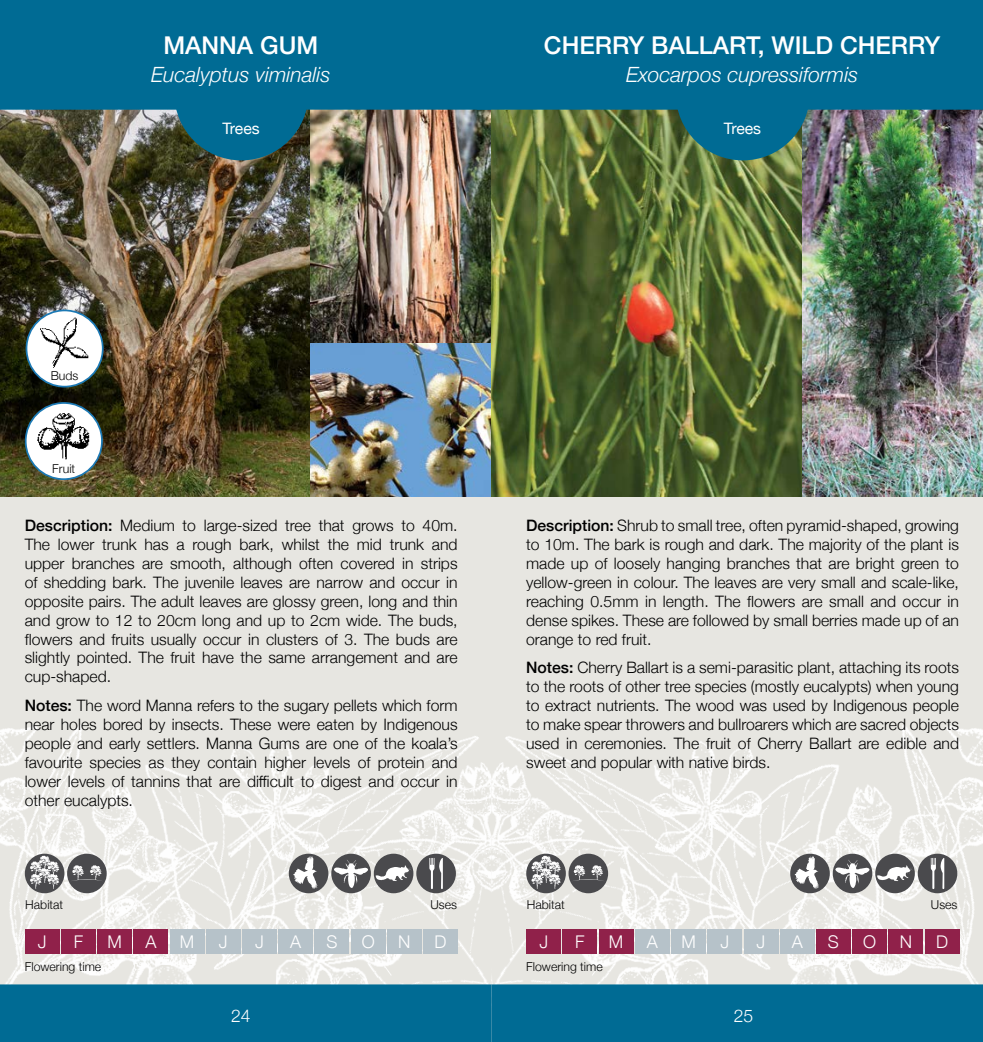
<style>
.page{position:relative;width:983px;height:1042px;background:#fff}
.page>*{position:absolute;margin:0;border:0;box-sizing:border-box;transform-origin:0 0}
.t1{font:500 24.5px "Helvetica Neue";color:#fff}
.t2{font:italic 300 21px "Helvetica Neue";color:#fff}
.t3{font:300 17.5px "Helvetica Neue";color:#fff}
.t4{font:300 15.75px/18.9px "Helvetica Neue";color:#000;text-align:justify}
.t5{font:15.75px "Helvetica Neue";letter-spacing:-.01em;color:#fff}
.t6{font:300 12.25px "Helvetica Neue";color:#000}
.s1{font-weight:500}
</style>
<div class="page">
<div style="left:491px;top:0;width:491px;height:1042px;background:#e7e6e1"></div>
<div style="left:0;top:0;width:491px;height:1042px;background:#e7e6e1"></div>
<img style="left:924px;top:916px;width:54px;height:68px">
<img style="left:505px;top:736px;width:283px;height:234px">
<img style="left:789px;top:768px;width:165px;height:160px">
<img style="left:682px;top:868px;width:68px;height:116px">
<img style="left:642px;top:736px;width:124px;height:132px">
<img style="left:778px;top:891px;width:138px;height:93px">
<img style="left:898px;top:725px;width:84px;height:191px">
<img style="left:484px;top:747px;width:198px;height:237px">
<img style="left:5px;top:916px;width:53px;height:68px">
<img style="left:194px;top:736px;width:290px;height:248px">
<img style="left:28px;top:768px;width:165px;height:160px">
<img style="left:232px;top:861px;width:194px;height:123px">
<img style="left:216px;top:736px;width:124px;height:132px">
<img style="left:66px;top:891px;width:138px;height:93px">
<img style="left:0;top:725px;width:84px;height:191px">
<div style="left:0;top:984px;width:982px;height:58px;background:#006b94"></div>
<img style="left:0;top:110px;width:310px;height:386px">
<img style="left:310px;top:342px;width:181px;height:154px">
<img style="left:310px;top:110px;width:181px;height:232px">
<div style="left:0;top:0;width:476px;height:110px;background:#006b94"></div>
<div style="left:174px;top:26px;width:134px;height:134px;background:#006b94;border-radius:50%"></div>
<div style="left:25px;top:929px;width:34px;height:25px;background:#90214a"></div>
<div style="left:61px;top:929px;width:34px;height:25px;background:#90214a"></div>
<div style="left:98px;top:929px;width:34px;height:25px;background:#90214a"></div>
<div style="left:134px;top:929px;width:34px;height:25px;background:#90214a"></div>
<div style="left:170px;top:929px;width:34px;height:25px;background:#b6c2c9"></div>
<div style="left:206px;top:929px;width:34px;height:25px;background:#b6c2c9"></div>
<div style="left:242px;top:929px;width:34px;height:25px;background:#b6c2c9"></div>
<div style="left:279px;top:929px;width:34px;height:25px;background:#b6c2c9"></div>
<div style="left:315px;top:929px;width:34px;height:25px;background:#b6c2c9"></div>
<div style="left:351px;top:929px;width:34px;height:25px;background:#b6c2c9"></div>
<div style="left:387px;top:929px;width:34px;height:25px;background:#b6c2c9"></div>
<div style="left:423px;top:929px;width:34px;height:25px;background:#b6c2c9"></div>
<div style="left:25px;top:853px;width:39px;height:40px;background:#4a4a4d;border-radius:50%"></div>
<svg style="left:30px;top:855px;width:29px;height:34px"></svg>
<div style="left:67px;top:853px;width:40px;height:40px;background:#4a4a4d;border-radius:50%"></div>
<svg style="left:72px;top:865px;width:30px;height:16px"></svg>
<div style="left:289px;top:853px;width:39px;height:40px;background:#4a4a4d;border-radius:50%"></div>
<svg style="left:293px;top:856px;width:24px;height:33px"></svg>
<svg style="left:331px;top:853px;width:40px;height:40px"></svg>
<svg style="left:333px;top:860px;width:35px;height:28px"></svg>
<div style="left:374px;top:853px;width:39px;height:40px;background:#4a4a4d;border-radius:50%"></div>
<svg style="left:375px;top:865px;width:36px;height:16px"></svg>
<div style="left:416px;top:853px;width:40px;height:40px;background:#4a4a4d;border-radius:50%"></div>
<svg style="left:429px;top:858px;width:14px;height:31px"></svg>
<img style="left:26px;top:403px;width:72px;height:76px">
<div style="left:25px;top:402px;width:78px;height:78px;border:2px solid #1c79b4;border-radius:50%"></div>
<svg style="left:26px;top:310px;width:77px;height:77px"></svg>
<img style="left:33px;top:310px;width:70px;height:77px">
<div style="left:26px;top:309px;width:78px;height:78px;border:2px solid #1c79b4;border-radius:50%"></div>
<img style="left:491px;top:110px;width:311px;height:386px">
<img style="left:802px;top:110px;width:180px;height:386px">
<div style="left:476px;top:0;width:506px;height:110px;background:#006b94"></div>
<div style="left:675px;top:26px;width:134px;height:134px;background:#006b94;border-radius:50%"></div>
<div style="left:526px;top:929px;width:34px;height:25px;background:#90214a"></div>
<div style="left:563px;top:929px;width:33px;height:25px;background:#90214a"></div>
<div style="left:599px;top:929px;width:34px;height:25px;background:#90214a"></div>
<div style="left:635px;top:929px;width:34px;height:25px;background:#b6c2c9"></div>
<div style="left:671px;top:929px;width:34px;height:25px;background:#b6c2c9"></div>
<div style="left:707px;top:929px;width:34px;height:25px;background:#b6c2c9"></div>
<div style="left:743px;top:929px;width:34px;height:25px;background:#b6c2c9"></div>
<div style="left:780px;top:929px;width:34px;height:25px;background:#b6c2c9"></div>
<div style="left:816px;top:929px;width:34px;height:25px;background:#90214a"></div>
<div style="left:852px;top:929px;width:34px;height:25px;background:#90214a"></div>
<div style="left:888px;top:929px;width:34px;height:25px;background:#90214a"></div>
<div style="left:924px;top:929px;width:34px;height:25px;background:#90214a"></div>
<div style="left:526px;top:853px;width:39px;height:40px;background:#4a4a4d;border-radius:50%"></div>
<svg style="left:531px;top:855px;width:29px;height:34px"></svg>
<div style="left:568px;top:853px;width:40px;height:40px;background:#4a4a4d;border-radius:50%"></div>
<svg style="left:573px;top:865px;width:30px;height:16px"></svg>
<div style="left:790px;top:853px;width:39px;height:40px;background:#4a4a4d;border-radius:50%"></div>
<svg style="left:794px;top:856px;width:24px;height:33px"></svg>
<svg style="left:832px;top:853px;width:40px;height:40px"></svg>
<svg style="left:834px;top:860px;width:35px;height:28px"></svg>
<div style="left:875px;top:853px;width:39px;height:40px;background:#4a4a4d;border-radius:50%"></div>
<svg style="left:876px;top:865px;width:36px;height:16px"></svg>
<div style="left:917px;top:853px;width:40px;height:40px;background:#4a4a4d;border-radius:50%"></div>
<svg style="left:930px;top:858px;width:14px;height:31px"></svg>
<h1 class="t1" style="left:163px;top:26px;width:156px">MANNA GUM</h1>
<h2 class="t2" style="left:151px;top:58px;width:181px">Eucalyptus viminalis</h2>
<p class="t5" style="left:222px;top:117px;width:39px">Trees</p>
<h1 class="t1" style="left:544px;top:26px;width:398px">CHERRY BALLART, WILD CHERRY</h1>
<h2 class="t2" style="left:626px;top:58px;width:234px">Exocarpos cupressiformis</h2>
<p class="t5" style="left:723px;top:117px;width:39px">Trees</p>
<p class="t6" style="left:51px;top:366px;width:29px">Buds</p>
<p class="t6" style="left:52px;top:458px;width:24px">Fruit</p>
<p class="t4" style="left:25px;top:515px;width:434px"><span class="s1">Description:</span> Medium to large-sized tree that grows to 40m.<br>The lower trunk has a rough bark, whilst the mid trunk and upper branches are smooth, although often covered in strips of shedding bark. The juvenile leaves are narrow and occur in opposite pairs. The adult leaves are glossy green, long and thin and grow to 12 to 20cm long and up to 2cm wide. The buds, flowers and fruits usually occur in clusters of 3. The buds are slightly pointed. The fruit have the same arrangement and are cup-shaped.</p>
<p class="t4" style="left:25px;top:695px;width:434px"><span class="s1">Notes:</span> The word Manna refers to the sugary pellets which form near holes bored by insects. These were eaten by Indigenous people and early settlers. Manna Gums are one of the koala’s favourite species as they contain higher levels of protein and lower levels of tannins that are difficult to digest and occur in other eucalypts.</p>
<p class="t4" style="left:526px;top:515px;width:434px"><span class="s1">Description:</span> Shrub to small tree, often pyramid-shaped, growing to 10m. The bark is rough and dark. The majority of the plant is made up of loosely hanging branches that are bright green to yellow-green in colour. The leaves are very small and scale-like, reaching 0.5mm in length. The flowers are small and occur in dense spikes. These are followed by small berries made up of an orange to red fruit.</p>
<p class="t4" style="left:526px;top:657px;width:434px"><span class="s1">Notes:</span> Cherry Ballart is a semi-parasitic plant, attaching its roots to the roots of other tree species (mostly eucalypts) when young to extract nutrients. The wood was used by Indigenous people to make spear throwers and bullroarers which are sacred objects used in ceremonies. The fruit of Cherry Ballart are edible and sweet and popular with native birds.</p>
<p class="t6" style="left:25px;top:895px;width:39px">Habitat</p>
<p class="t6" style="left:430px;top:895px;width:28px">Uses</p>
<p class="t6" style="left:526px;top:895px;width:39px">Habitat</p>
<p class="t6" style="left:930px;top:895px;width:28px">Uses</p>
<p class="t3" style="left:38px;top:927px;width:10px">J</p>
<p class="t3" style="left:74px;top:927px;width:11px">F</p>
<p class="t3" style="left:107px;top:927px;width:16px">M</p>
<p class="t3" style="left:145px;top:927px;width:13px">A</p>
<p class="t3" style="left:180px;top:927px;width:16px">M</p>
<p class="t3" style="left:219px;top:927px;width:10px">J</p>
<p class="t3" style="left:255px;top:927px;width:10px">J</p>
<p class="t3" style="left:290px;top:927px;width:13px">A</p>
<p class="t3" style="left:326px;top:927px;width:13px">S</p>
<p class="t3" style="left:361px;top:927px;width:14px">O</p>
<p class="t3" style="left:398px;top:927px;width:14px">N</p>
<p class="t3" style="left:434px;top:927px;width:13px">D</p>
<p class="t3" style="left:539px;top:927px;width:10px">J</p>
<p class="t3" style="left:575px;top:927px;width:11px">F</p>
<p class="t3" style="left:608px;top:927px;width:16px">M</p>
<p class="t3" style="left:646px;top:927px;width:13px">A</p>
<p class="t3" style="left:681px;top:927px;width:16px">M</p>
<p class="t3" style="left:720px;top:927px;width:10px">J</p>
<p class="t3" style="left:756px;top:927px;width:10px">J</p>
<p class="t3" style="left:791px;top:927px;width:13px">A</p>
<p class="t3" style="left:827px;top:927px;width:13px">S</p>
<p class="t3" style="left:862px;top:927px;width:14px">O</p>
<p class="t3" style="left:899px;top:927px;width:14px">N</p>
<p class="t3" style="left:935px;top:927px;width:13px">D</p>
<p class="t6" style="left:25px;top:957px;width:78px">Flowering time</p>
<p class="t6" style="left:526px;top:957px;width:78px">Flowering time</p>
<p class="t3" style="left:231px;top:1001px;width:21px">24</p>
<p class="t3" style="left:733px;top:1001px;width:21px">25</p>
</div>
